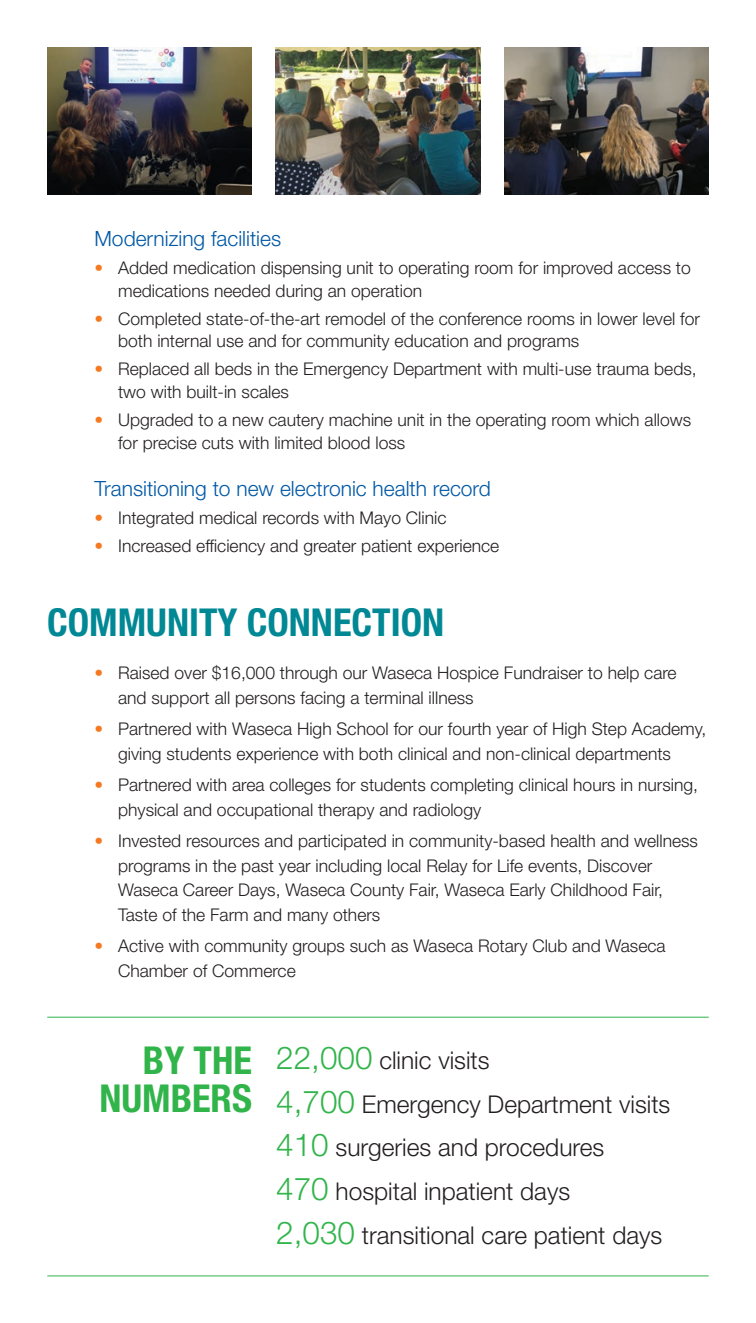
<style>
.page{position:relative;width:756px;height:1323px;background:#fff}
.page>*{position:absolute;margin:0;border:0;box-sizing:border-box;transform-origin:0 0}
.t1{font:700 condensed 38.5px "Helvetica Neue LT Std";color:#008895}
.t2{font:700 condensed 38.5px/38.5px "Helvetica Neue LT Std";color:#31b44a;text-align:right}
.t3{font:300 24.5px "Helvetica Neue LT Std";color:#231f20}
.t4{font:300 21px "Helvetica Neue LT Std";color:#0158a6}
.t5{font:300 17.5px/24.5px "Helvetica Neue LT Std";color:#231f20}
.s1{color:#f47921}
.s2{font-size:31.5px;color:#31b44a}
</style>
<div class="page">
<hr style="left:47px;top:1017px;width:662px;height:1px;background:#31b44a">
<hr style="left:47px;top:1275px;width:662px;height:1px;background:#31b44a">
<img style="left:504px;top:47px;width:205px;height:147px">
<img style="left:47px;top:47px;width:205px;height:147px">
<img style="left:276px;top:47px;width:204px;height:147px">
<p class="t4" style="left:94px;top:226px;width:188px">Modernizing facilities</p>
<p class="t5" style="left:118px;top:256px;width:574px;line-height:22.8px;text-indent:-24px"><span class="s1">•</span> Added medication dispensing unit to operating room for improved access to medications needed during an operation</p>
<p class="t5" style="left:118px;top:307px;width:583px;line-height:22.8px;text-indent:-24px"><span class="s1">•</span> Completed state-of-the-art remodel of the conference rooms in lower level for both internal use and for community education and programs</p>
<p class="t5" style="left:118px;top:358px;width:580px;line-height:22.8px;text-indent:-24px"><span class="s1">•</span> Replaced all beds in the Emergency Department with multi-use trauma beds, two with built-in scales</p>
<p class="t5" style="left:118px;top:408px;width:575px;line-height:22.8px;text-indent:-24px"><span class="s1">•</span> Upgraded to a new cautery machine unit in the operating room which allows for precise cuts with limited blood loss</p>
<p class="t4" style="left:94px;top:476px;width:398px">Transitioning to new electronic health record</p>
<p class="t5" style="left:94px;top:505px;width:354px"><span class="s1">•</span> Integrated medical records with Mayo Clinic</p>
<p class="t5" style="left:94px;top:533px;width:406px"><span class="s1">•</span> Increased efficiency and greater patient experience</p>
<p class="t1" style="left:47px;top:599px;width:398px">COMMUNITY CONNECTION</p>
<p class="t5" style="left:118px;top:660px;width:560px;text-indent:-24px"><span class="s1">•</span> Raised over $16,000 through our Waseca Hospice Fundraiser to help care and support all persons facing a terminal illness</p>
<p class="t5" style="left:118px;top:716px;width:590px;text-indent:-24px"><span class="s1">•</span> Partnered with Waseca High School for our fourth year of High Step Academy, giving students experience with both clinical and non-clinical departments</p>
<p class="t5" style="left:118px;top:772px;width:581px;text-indent:-24px"><span class="s1">•</span> Partnered with area colleges for students completing clinical hours in nursing, physical and occupational therapy and radiology</p>
<p class="t5" style="left:118px;top:828px;width:581px;text-indent:-24px"><span class="s1">•</span> Invested resources and participated in community-based health and wellness programs in the past year including local Relay for Life events, Discover Waseca Career Days, Waseca County Fair, Waseca Early Childhood Fair, Taste of the Farm and many others</p>
<p class="t5" style="left:118px;top:933px;width:549px;text-indent:-24px"><span class="s1">•</span> Active with community groups such as Waseca Rotary Club and Waseca<br>Chamber of Commerce</p>
<p class="t2" style="left:99px;top:1041px;width:154px">BY THE<br>NUMBERS</p>
<p class="t3" style="left:276px;top:1045px;width:215px"><span class="s2">22,000</span> clinic visits</p>
<p class="t3" style="left:276px;top:1089px;width:396px"><span class="s2">4,700</span> Emergency Department visits</p>
<p class="t3" style="left:276px;top:1133px;width:330px"><span class="s2">410</span> surgeries and procedures</p>
<p class="t3" style="left:276px;top:1177px;width:295px"><span class="s2">470</span> hospital inpatient days</p>
<p class="t3" style="left:276px;top:1220px;width:388px"><span class="s2">2,030</span> transitional care patient days</p>
</div>
